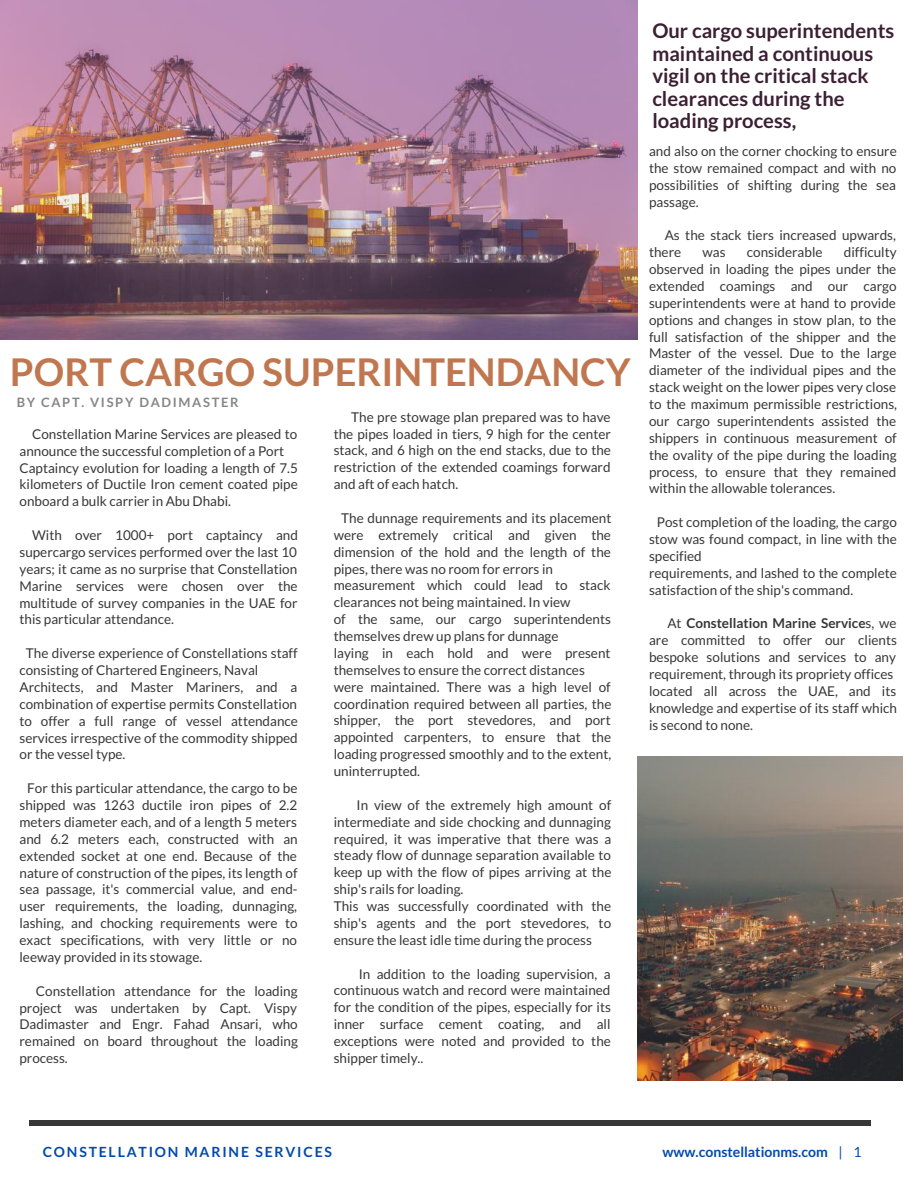
<style>
.page{position:relative;width:918px;height:1188px;background:#fff}
.page>*{position:absolute;margin:0;border:0;box-sizing:border-box;transform-origin:0 0}
.t1{font:700 38.1px "Lato";color:#c07750}
.t2{font:700 20.1px/22.5px "Lato";color:#3b1f32}
.t3{font:700 13.95px "Lato";letter-spacing:.13em;color:#004aad}
.t4{font:700 13.95px "Lato";color:#004aad}
.t5{font:13.5px/16.8px "Lato";color:#373737}
.t6{font:700 12.9px "Lato";letter-spacing:.13em;color:#868686}
.s1{font-weight:700}
.s2{font-weight:400}
</style>
<div class="page">
<img style="left:0;top:0;width:638px;height:340px">
<div style="left:29px;top:1121px;width:842px;height:5px;background:#373737"></div>
<img style="left:638px;top:756px;width:264px;height:324px">
<h1 class="t1" style="left:10px;top:348px;width:622px">PORT CARGO SUPERINTENDANCY</h1>
<p class="t6" style="left:17px;top:394px;width:223px">BY CAPT. VISPY DADIMASTER</p>
<p class="t5" style="left:20px;top:425px;width:280px;text-indent:13px">Constellation Marine Services are pleased to announce the successful completion of a Port Captaincy evolution for loading a length of 7.5 kilometers of Ductile Iron cement coated pipe onboard a bulk carrier in Abu Dhabi.</p>
<p class="t5" style="left:20px;top:526px;width:280px;text-align:justify;text-indent:13px">With over 1000+ port captaincy and supercargo services performed over the last 10 years; it came as no surprise that Constellation Marine services were chosen over the multitude of survey companies in the UAE for this particular attendance.</p>
<p class="t5" style="left:20px;top:645px;width:280px;text-indent:6px">The diverse experience of Constellations staff consisting of Chartered Engineers, Naval Architects, and Master Mariners, and a combination of expertise permits Constellation to offer a full range of vessel attendance services irrespective of the commodity shipped or the vessel type.</p>
<p class="t5" style="left:20px;top:780px;width:280px;text-align:justify;text-indent:8px">For this particular attendance, the cargo to be shipped was 1263 ductile iron pipes of 2.2 meters diameter each, and of a length 5 meters and 6.2 meters each, constructed with an extended socket at one end. Because of the nature of construction of the pipes, its length of sea passage, it's commercial value, and end&shy;user requirements, the loading, dunnaging, lashing, and chocking requirements were to exact specifications, with very little or no leeway provided in its stowage.</p>
<p class="t5" style="left:20px;top:982px;width:280px;text-align:justify;text-indent:16px">Constellation attendance for the loading project was undertaken by Capt. Vispy Dadimaster and Engr. Fahad Ansari, who remained on board throughout the loading process.</p>
<p class="t5" style="left:334px;top:408px;width:279px;text-align:justify;text-indent:18px">The pre stowage plan prepared was to have the pipes loaded in tiers, 9 high for the center stack, and 6 high on the end stacks, due to the restriction of the extended coamings forward and aft of each hatch.</p>
<p class="t5" style="left:334px;top:509px;width:279px;text-indent:7px">The dunnage requirements and its placement were extremely critical and given the dimension of the hold and the length of the pipes, there was no room for errors in measurement which could lead to stack clearances not being maintained. In view<br>of the same, our cargo superintendents themselves drew up plans for dunnage<br>laying in each hold and were present themselves to ensure the correct distances were maintained. There was a high level of coordination required between all parties, the shipper, the port stevedores, and port appointed carpenters, to ensure that the loading progressed smoothly and to the extent, uninterrupted.</p>
<p class="t5" style="left:334px;top:796px;width:279px;text-indent:23px">In view of the extremely high amount of intermediate and side chocking and dunnaging required, it was imperative that there was a steady flow of dunnage separation available to keep up with the flow of pipes arriving at the ship's rails for loading.<br>This was successfully coordinated with the ship's agents and the port stevedores, to ensure the least idle time during the process</p>
<p class="t5" style="left:334px;top:965px;width:279px;text-align:justify;text-indent:25px">In addition to the loading supervision, a continuous watch and record were maintained for the condition of the pipes, especially for its inner surface cement coating, and all exceptions were noted and provided to the shipper timely..</p>
<h2 class="t2" style="left:652px;top:19px;width:243px">Our cargo superintendents maintained a continuous vigil on the critical stack clearances during the loading process,</h2>
<p class="t5" style="left:649px;top:142px;width:249px;text-align:justify">and also on the corner chocking to ensure the stow remained compact and with no possibilities of shifting during the sea passage.</p>
<p class="t5" style="left:649px;top:227px;width:248px;text-indent:16px">As the stack tiers increased upwards, there</p>
<p class="t5" style="left:649px;top:244px;width:250px;text-align:justify;text-indent:195px">difficulty observed in loading the pipes under the extended coamings and our cargo superintendents were at hand to provide options and changes in stow plan, to the full satisfaction of the shipper and the Master of the vessel. Due to the large diameter of the individual pipes and the stack weight on the lower pipes very close to the maximum permissible restrictions, our cargo superintendents assisted the shippers in continuous measurement of the ovality of the pipe during the loading process, to ensure that they remained within the allowable tolerances.</p>
<p class="t5" style="left:649px;top:514px;width:249px;text-indent:8px">Post completion of the loading, the cargo stow was found compact, in line with the specified<br>requirements, and lashed to the complete satisfaction of the ship's command.</p>
<p class="t5" style="left:649px;top:615px;width:249px;text-indent:18px">At <span class="s1">Constellation Marine Service</span>s, we are committed to offer our clients bespoke solutions and services to any requirement, through its propriety offices located all across the UAE, and its knowledge and expertise of its staff which is second to none.</p>
<p class="t5" style="left:703px;top:244px;width:25px">was</p>
<p class="t5" style="left:747px;top:244px;width:77px">considerable</p>
<p class="t3" style="left:43px;top:1144px;width:291px">CONSTELLATION MARINE SERVICES</p>
<p class="t4" style="left:662px;top:1144px;width:201px">www.constellationms.com <span class="s2">| 1</span></p>
</div>
